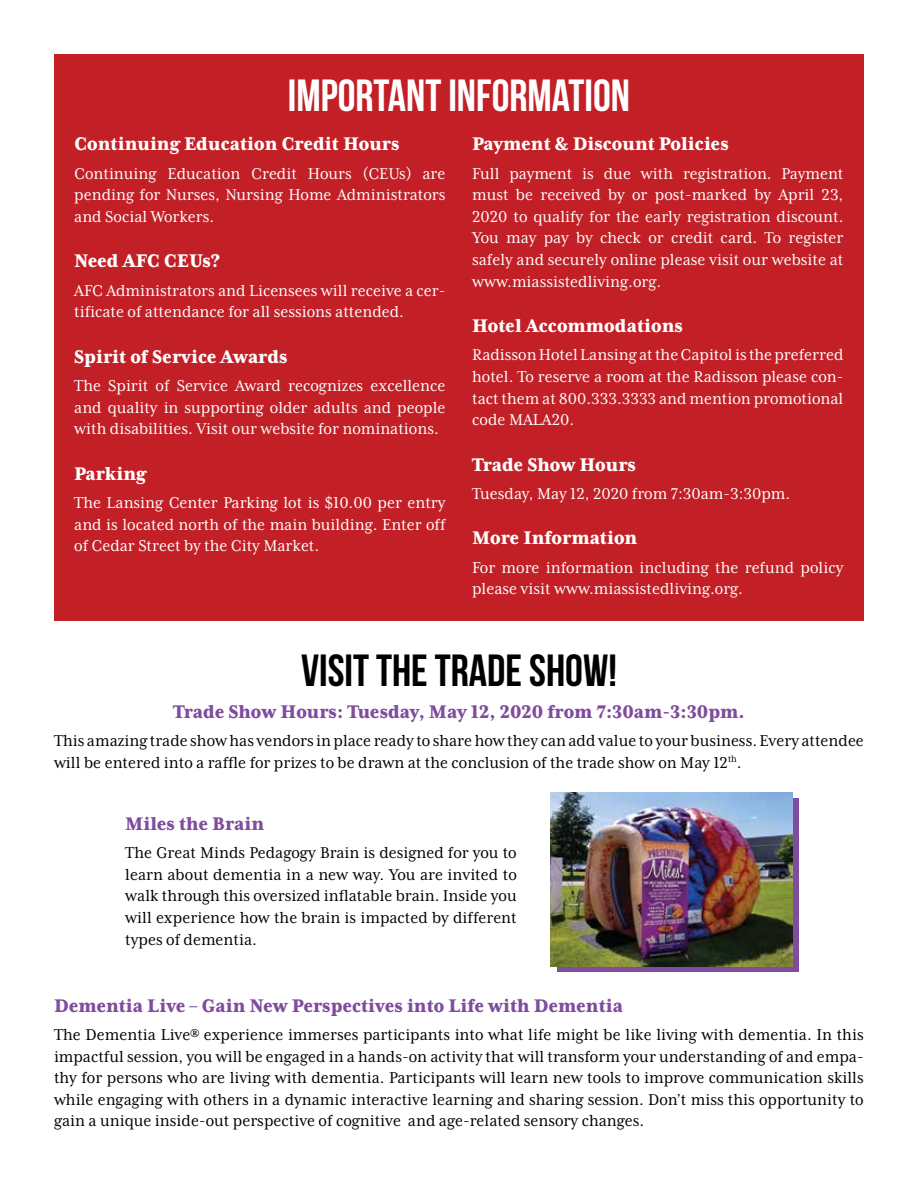
<style>
.page{position:relative;width:918px;height:1188px;background:#fff}
.page>*{position:absolute;margin:0;border:0;box-sizing:border-box;transform-origin:0 0}
.t1{font:45px "Bebas Neue";color:#fff}
.t2{font:45px "Bebas Neue";color:#000}
.t3{font:800 21px "Mrs Eaves XL Serif Nar OT";color:#fff}
.t4{font:800 21px "Mrs Eaves XL Serif Nar OT";color:#7f4c9e}
.t5{font:18px/21.6px "Mrs Eaves XL Serif Nar OT";color:#fff;text-align:justify}
.t6{font:18px/21.6px "Mrs Eaves XL Serif Nar OT";color:#000;text-align:justify}
</style>
<div class="page">
<div style="left:557px;top:799px;width:242px;height:173px;background:#7f4c9e"></div>
<div style="left:54px;top:54px;width:810px;height:566px;background:#c22026"></div>
<img style="left:551px;top:793px;width:242px;height:173px">
<h1 class="t1" style="left:288px;top:71px;width:344px">IMPORTANT INFORMATION</h1>
<p class="t3" style="left:472px;top:133px;width:258px">Payment &amp; Discount Policies</p>
<p class="t5" style="left:472px;top:162px;width:373px">Full payment is due with registration. Payment must be received by or post-marked by April 23, 2020 to qualify for the early registration discount.<br>You may pay by check or credit card. To register safely and securely online please visit our website at www.miassistedliving.org.</p>
<p class="t3" style="left:472px;top:315px;width:212px">Hotel Accommodations</p>
<p class="t5" style="left:472px;top:344px;width:373px">Radisson Hotel Lansing at the Capitol is the preferred hotel. To reserve a room at the Radisson please con&shy;tact them at 800.333.3333 and mention promotional code MALA20.</p>
<p class="t3" style="left:472px;top:454px;width:165px">Trade Show Hours</p>
<p class="t5" style="left:472px;top:483px;width:320px">Tuesday, May 12, 2020 from 7:30am-3:30pm.</p>
<p class="t3" style="left:472px;top:528px;width:167px">More Information</p>
<p class="t5" style="left:472px;top:557px;width:373px">For more information including the refund policy please visit www.miassistedliving.org.</p>
<p class="t3" style="left:74px;top:133px;width:327px">Continuing Education Credit Hours</p>
<p class="t5" style="left:74px;top:162px;width:373px">Continuing Education Credit Hours (CEUs) are pending for Nurses, Nursing Home Administrators and Social Workers.</p>
<p class="t3" style="left:74px;top:250px;width:147px">Need AFC CEUs?</p>
<p class="t5" style="left:74px;top:279px;width:373px">AFC Administrators and Licensees will receive a cer&shy;tificate of attendance for all sessions attended.</p>
<p class="t3" style="left:74px;top:346px;width:215px">Spirit of Service Awards</p>
<p class="t5" style="left:74px;top:375px;width:373px">The Spirit of Service Award recognizes excellence and quality in supporting older adults and people with disabilities. Visit our website for nominations.</p>
<p class="t3" style="left:74px;top:463px;width:74px">Parking</p>
<p class="t5" style="left:74px;top:492px;width:373px">The Lansing Center Parking lot is $10.00 per entry and is located north of the main building. Enter off of Cedar Street by the City Market.</p>
<h1 class="t2" style="left:301px;top:646px;width:317px">VISIT THE TRADE SHOW!</h1>
<p class="t4" style="left:173px;top:701px;width:573px">Trade Show Hours: Tuesday, May 12, 2020 from 7:30am-3:30pm.</p>
<p class="t6" style="left:54px;top:730px;width:811px">This amazing trade show has vendors in place ready to share how they can add value to your business. Every attendee will be entered into a raffle for prizes to be drawn at the conclusion of the trade show on May 12<sup>th</sup>.</p>
<p class="t4" style="left:125px;top:813px;width:140px">Miles the Brain</p>
<p class="t6" style="left:125px;top:842px;width:393px">The Great Minds Pedagogy Brain is designed for you to learn about dementia in a new way. You are invited to walk through this oversized inflatable brain. Inside you will experience how the brain is impacted by different types of dementia.</p>
<p class="t4" style="left:54px;top:995px;width:571px">Dementia Live – Gain New Perspectives into Life with Dementia</p>
<p class="t6" style="left:54px;top:1024px;width:811px">The Dementia Live® experience immerses participants into what life might be like living with dementia. In this impactful session, you will be engaged in a hands-on activity that will transform your understanding of and empa&shy;thy for persons who are living with dementia. Participants will learn new tools to improve communication skills while engaging with others in a dynamic interactive learning and sharing session. Don’t miss this opportunity to gain a unique inside-out perspective of cognitive and age-related sensory changes.</p>
</div>
